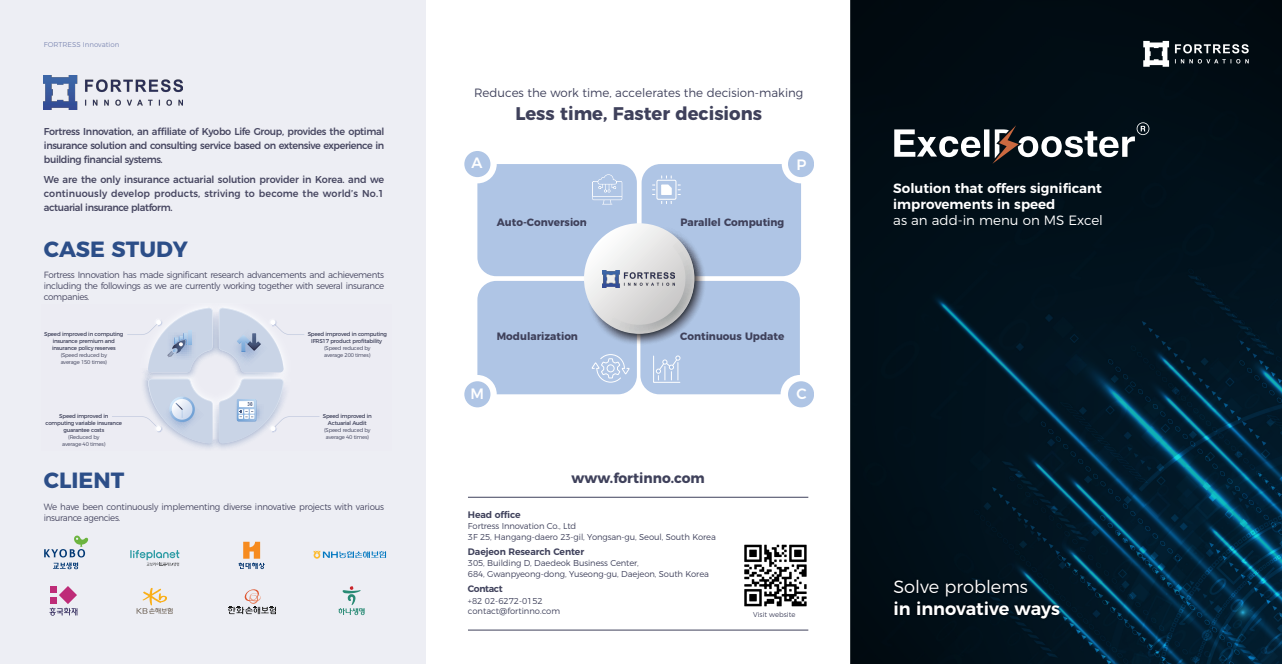
<style>
.page{position:relative;width:1282px;height:664px;background:#fff}
.page>*{position:absolute;margin:0;border:0;box-sizing:border-box;transform-origin:0 0}
.t1{font:700 22px "Montserrat";color:#2c4e88}
.t2{font:700 18.3px "Montserrat";color:#3f415b}
.t3{font:600 17.7px/21.3px "Montserrat";color:#fff}
.t4{font:500 15px "Montserrat";color:#fff}
.t5{font:700 14px "Montserrat";color:#3f415b}
.t6{font:600 13.5px/16.1px "Montserrat";color:#fff}
.t7{font:300 12px "Montserrat";color:#3f415b}
.t8{font:700 10.6px "Montserrat";color:#3f415b}
.t9{font:500 10px/14px "Montserrat";letter-spacing:-.04em;color:#474761;text-align:justify;scale:.96 1}
.t10{font:600 9.4px "Montserrat";letter-spacing:-.01em;color:#3f415b}
.t11{font:600 9.4px "Montserrat";letter-spacing:-.04em;color:#3f415b}
.t12{font:300 9px/11px "Montserrat";letter-spacing:-.035em;color:#474761;scale:.96 1}
.t13{font:300 8.6px "Montserrat";letter-spacing:-.01em;color:#3f415b}
.t14{font:300 7px "Montserrat";color:#828cb5}
.t15{font:300 7px "Montserrat";color:#3f415b}
.t16{font:5.6px/6.9px "Montserrat";letter-spacing:-.04em;color:#3d4059;text-align:center}
.t17{font:300 5.4px/6.9px "Montserrat";letter-spacing:-.04em;color:#3d4059}
.s1{font-weight:300}
</style>
<div class="page">
<img style="left:850px;top:0;width:431px;height:663px">
<img style="left:889px;top:574px;width:174px;height:49px">
<div style="left:983px;top:129px;width:6px;height:28px;background:#fff"></div>
<svg style="left:894px;top:129px;width:86px;height:28px"></svg>
<svg style="left:992px;top:122px;width:157px;height:42px"></svg>
<svg style="left:1143px;top:41px;width:25px;height:26px"></svg>
<svg style="left:1174px;top:44px;width:74px;height:9px"></svg>
<svg style="left:1174px;top:59px;width:74px;height:4px"></svg>
<div style="left:464px;top:381px;width:26px;height:26px;background:#afc5e5;border-radius:50%"></div>
<div style="left:788px;top:381px;width:25px;height:26px;background:#afc5e5;border-radius:50%"></div>
<div style="left:464px;top:151px;width:26px;height:26px;background:#afc5e5;border-radius:50%"></div>
<div style="left:788px;top:151px;width:25px;height:26px;background:#afc5e5;border-radius:50%"></div>
<svg style="left:477px;top:164px;width:324px;height:230px;background:#bacbe4"></svg>
<img style="left:602px;top:270px;width:72px;height:18px">
<hr style="left:468px;top:497px;width:340px;height:1px;background:#3f415b">
<hr style="left:468px;top:629px;width:340px;height:1px;background:#3f415b">
<div style="left:0;top:0;width:425px;height:663px;background:#edeef4"></div>
<svg style="left:44px;top:535px;width:44px;height:34px"></svg>
<svg style="left:49px;top:586px;width:28px;height:29px"></svg>
<svg style="left:238px;top:541px;width:27px;height:28px"></svg>
<svg style="left:338px;top:586px;width:26px;height:28px"></svg>
<svg style="left:137px;top:588px;width:35px;height:25px"></svg>
<svg style="left:130px;top:550px;width:49px;height:16px"></svg>
<svg style="left:228px;top:589px;width:48px;height:24px"></svg>
<img style="left:44px;top:75px;width:139px;height:34px">
<svg style="left:112px;top:308px;width:207px;height:140px"></svg>
<img style="left:744px;top:544px;width:63px;height:63px">
<svg style="left:313px;top:550px;width:73px;height:8px"></svg>
<p class="t14" style="left:44px;top:39px;width:77px">FORTRESS Innovation</p>
<p class="t9" style="left:44px;top:123px;width:356px">Fortress Innovation, an affiliate of Kyobo Life Group, provides the optimal insurance solution and consulting service based on extensive experience in building financial systems.</p>
<p class="t9" style="left:44px;top:171px;width:356px">We are the only insurance actuarial solution provider in Korea. and we continuously develop products, striving to become the world’s No.1 actuarial insurance platform.</p>
<p class="t1" style="left:44px;top:231px;width:145px">CASE STUDY</p>
<p class="t12" style="left:44px;top:268px;width:356px;text-align:justify">Fortress Innovation has made significant research advancements and achievements including the followings as we are currently working together with several insurance companies.</p>
<p class="t16" style="left:44px;top:330px;width:81px">Speed improved in computing insurance premium and insurance policy reserves</p>
<p class="t17" style="left:61px;top:351px;width:48px">(Speed reduced by average 150 times)</p>
<p class="t16" style="left:45px;top:412px;width:78px">Speed improved in computing variable insurance guarantee costs</p>
<p class="t17" style="left:62px;top:433px;width:45px;text-align:center">(Reduced by average 40 times)</p>
<p class="t1" style="left:44px;top:461px;width:82px">CLIENT</p>
<p class="t16" style="left:308px;top:330px;width:81px">Speed improved in computing<br>IFRS17 product profitability</p>
<p class="t17" style="left:324px;top:344px;width:48px">(Speed reduced by average 200 times)</p>
<p class="t16" style="left:323px;top:412px;width:51px">Speed improved in<br>Actuarial Audit</p>
<p class="t17" style="left:324px;top:426px;width:48px">(Speed reduced by average 40 times)</p>
<p class="t12" style="left:44px;top:500px;width:356px">We have been continuously implementing diverse innovative projects with various insurance agencies.</p>
<p class="t7" style="left:474px;top:83px;width:331px">Reduces the work time, accelerates the decision-making</p>
<p class="t4" style="left:471px;top:151px;width:12px">A</p>
<p class="t2" style="left:515px;top:98px;width:248px">Less time, Faster decisions</p>
<p class="t4" style="left:796px;top:152px;width:11px">P</p>
<p class="t8" style="left:497px;top:213px;width:92px">Auto-Conversion</p>
<p class="t8" style="left:680px;top:213px;width:105px">Parallel Computing</p>
<p class="t8" style="left:497px;top:327px;width:83px">Modularization</p>
<p class="t8" style="left:680px;top:327px;width:106px">Continuous Update</p>
<p class="t4" style="left:470px;top:382px;width:15px">M</p>
<p class="t4" style="left:796px;top:382px;width:12px">C</p>
<p class="t5" style="left:571px;top:466px;width:134px">www.fortinno.com</p>
<p class="t10" style="left:468px;top:507px;width:54px">Head office</p>
<p class="t13" style="left:468px;top:519px;width:110px">Fortress Innovation Co., Ltd</p>
<p class="t13" style="left:468px;top:530px;width:249px">3F 25, Hangang-daero 23-gil, Yongsan-gu, Seoul, South Korea</p>
<p class="t10" style="left:468px;top:544px;width:118px">Daejeon Research Center</p>
<p class="t13" style="left:468px;top:555px;width:172px">305, Building D, Daedeok Business Center,</p>
<p class="t13" style="left:468px;top:567px;width:242px">684, Gwanpyeong-dong, Yuseong-gu, Daejeon, South Korea</p>
<p class="t11" style="left:468px;top:580px;width:36px">Contact</p>
<p class="t13" style="left:468px;top:594px;width:76px">+82 02-6272-0152</p>
<p class="t13" style="left:468px;top:604px;width:94px">contact@fortinno.com</p>
<p class="t15" style="left:753px;top:608px;width:44px">Visit website</p>
<p class="t6" style="left:893px;top:179px;width:211px">Solution that offers significant improvements in speed<br><span class="s1">as an add-in menu on MS Excel</span></p>
<p class="t3" style="left:893px;top:574px;width:168px"><span class="s1">Solve problems<br></span>in innovative ways</p>
</div>
